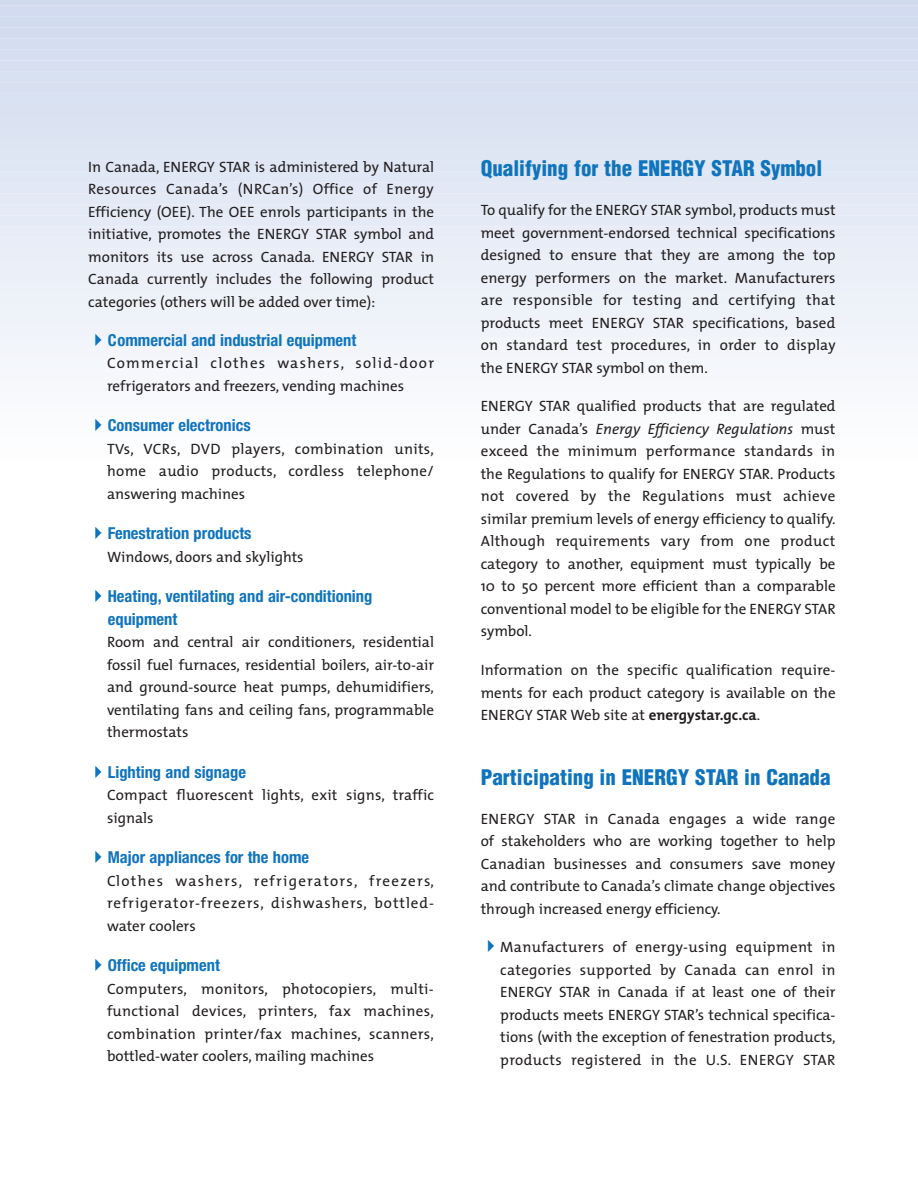
<style>
.page{position:relative;width:918px;height:1188px;background:#fff}
.page>*{position:absolute;margin:0;border:0;box-sizing:border-box;transform-origin:0 0}
.t1{font:900 condensed 21px "Helvetica";color:#1074bc}
.t2{font:700 condensed 16.5px/22.5px "Helvetica Neue LT Std";color:#1074bc}
.t3{font:15px/22.5px "The Mix";color:#231f20;text-align:justify}
.s1{font-style:italic}
.s2{font-weight:700}
.s3{color:#1074bc}
</style>
<div class="page">
<div style="left:0;top:0;width:918px;height:22px;background:#d2dbef"></div>
<div style="left:0;top:22px;width:918px;height:22px;background:#d3dcef"></div>
<div style="left:0;top:44px;width:918px;height:22px;background:#d6dff1"></div>
<div style="left:0;top:66px;width:918px;height:22px;background:#d8e1f1"></div>
<div style="left:0;top:77px;width:918px;height:22px;background:#d9e1f1"></div>
<div style="left:0;top:89px;width:918px;height:21px;background:#d9e2f2"></div>
<div style="left:0;top:100px;width:918px;height:21px;background:#dae2f2"></div>
<div style="left:0;top:111px;width:918px;height:21px;background:#dbe3f3"></div>
<div style="left:0;top:122px;width:918px;height:21px;background:#dce4f3"></div>
<div style="left:0;top:133px;width:918px;height:21px;background:#dde5f3"></div>
<div style="left:0;top:144px;width:918px;height:21px;background:#dee6f4"></div>
<div style="left:0;top:155px;width:918px;height:22px;background:#dfe6f4"></div>
<div style="left:0;top:177px;width:918px;height:22px;background:#e2e8f5"></div>
<div style="left:0;top:199px;width:918px;height:22px;background:#e4ebf6"></div>
<div style="left:0;top:221px;width:918px;height:22px;background:#e7ecf7"></div>
<div style="left:0;top:243px;width:918px;height:22px;background:#e9eef7"></div>
<div style="left:0;top:254px;width:918px;height:22px;background:#eaeff8"></div>
<div style="left:0;top:266px;width:918px;height:21px;background:#ebeff8"></div>
<div style="left:0;top:277px;width:918px;height:21px;background:#ecf1f9"></div>
<div style="left:0;top:288px;width:918px;height:21px;background:#edf1f8"></div>
<div style="left:0;top:299px;width:918px;height:21px;background:#eef2f9"></div>
<div style="left:0;top:310px;width:918px;height:21px;background:#eff2f9"></div>
<div style="left:0;top:321px;width:918px;height:21px;background:#f0f4fa"></div>
<div style="left:0;top:332px;width:918px;height:22px;background:#f2f5fa"></div>
<div style="left:0;top:354px;width:918px;height:22px;background:#f4f7fb"></div>
<div style="left:0;top:376px;width:918px;height:22px;background:#f6f8fc"></div>
<div style="left:0;top:398px;width:918px;height:22px;background:#f9fafc"></div>
<div style="left:0;top:420px;width:918px;height:22px;background:#fbfcfd"></div>
<p class="t3" style="left:88px;top:157px;width:347px">In Canada, ENERGY STAR is administered by Natural Resources Canada’s (NRCan’s) Office of Energy Efficiency (OEE). The OEE enrols participants in the initiative, promotes the ENERGY STAR symbol and monitors its use across Canada. ENERGY STAR in Canada currently includes the following product categories (others will be added over time):</p>
<p class="t2" style="left:88px;top:330px;width:270px">✔Commercial and industrial equipment</p>
<p class="t3" style="left:107px;top:354px;width:329px">Commercial clothes washers, solid-door refrigerators and freezers, vending machines</p>
<p class="t2" style="left:88px;top:415px;width:164px">✔Consumer electronics</p>
<p class="t3" style="left:107px;top:439px;width:328px">TVs, VCRs, DVD players, combination units, home audio products, cordless telephone/ answering machines</p>
<p class="t2" style="left:88px;top:523px;width:165px">✔Fenestration products</p>
<p class="t3" style="left:107px;top:547px;width:198px">Windows, doors and skylights</p>
<p class="t2" style="left:108px;top:586px;width:266px;text-indent:-20px">✔Heating, ventilating and air-conditioning equipment</p>
<p class="t3" style="left:107px;top:633px;width:329px">Room and central air conditioners, residential fossil fuel furnaces, residential boilers, air-to-air and ground-source heat pumps, dehumidifiers, ventilating fans and ceiling fans, programmable thermostats</p>
<p class="t2" style="left:88px;top:762px;width:159px">✔Lighting and signage</p>
<p class="t3" style="left:107px;top:786px;width:329px">Compact fluorescent lights, exit signs, traffic signals</p>
<p class="t2" style="left:88px;top:847px;width:222px">✔Major appliances for the home</p>
<p class="t3" style="left:107px;top:871px;width:328px">Clothes washers, refrigerators, freezers, refrigerator-freezers, dishwashers, bottled&shy;water coolers</p>
<p class="t2" style="left:88px;top:955px;width:133px">✔Office equipment</p>
<p class="t3" style="left:107px;top:979px;width:328px">Computers, monitors, photocopiers, multi&shy;functional devices, printers, fax machines, combination printer/fax machines, scanners, bottled-water coolers, mailing machines</p>
<h1 class="t1" style="left:481px;top:157px;width:343px">Qualifying for the ENERGY STAR Symbol</h1>
<p class="t3" style="left:481px;top:201px;width:356px">To qualify for the ENERGY STAR symbol, products must meet government-endorsed technical specifications designed to ensure that they are among the top energy performers on the market. Manufacturers are responsible for testing and certifying that products meet ENERGY STAR specifications, based on standard test procedures, in order to display the ENERGY STAR symbol on them.</p>
<p class="t3" style="left:481px;top:397px;width:356px">ENERGY STAR qualified products that are regulated under Canada’s <span class="s1">Energy Efficiency Regulations</span> must exceed the minimum performance standards in the Regulations to qualify for ENERGY STAR. Products not covered by the Regulations must achieve similar premium levels of energy efficiency to qualify.<br>Although requirements vary from one product category to another, equipment must typically be 10 to 50 percent more efficient than a comparable conventional model to be eligible for the ENERGY STAR symbol.</p>
<p class="t3" style="left:481px;top:661px;width:356px">Information on the specific qualification require&shy;ments for each product category is available on the ENERGY STAR Web site at <span class="s2">energystar.gc.ca</span>.</p>
<h1 class="t1" style="left:481px;top:765px;width:351px">Participating in ENERGY STAR in Canada</h1>
<p class="t3" style="left:481px;top:809px;width:356px">ENERGY STAR in Canada engages a wide range of stakeholders who are working together to help Canadian businesses and consumers save money and contribute to Canada’s climate change objectives through increased energy efficiency.</p>
<p class="t3" style="left:500px;top:938px;width:337px;text-indent:-20px"><span class="s3">✔</span>Manufacturers of energy-using equipment in categories supported by Canada can enrol in ENERGY STAR in Canada if at least one of their products meets ENERGY STAR’s technical specifica&shy;tions (with the exception of fenestration products, products registered in the U.S. ENERGY STAR</p>
</div>
